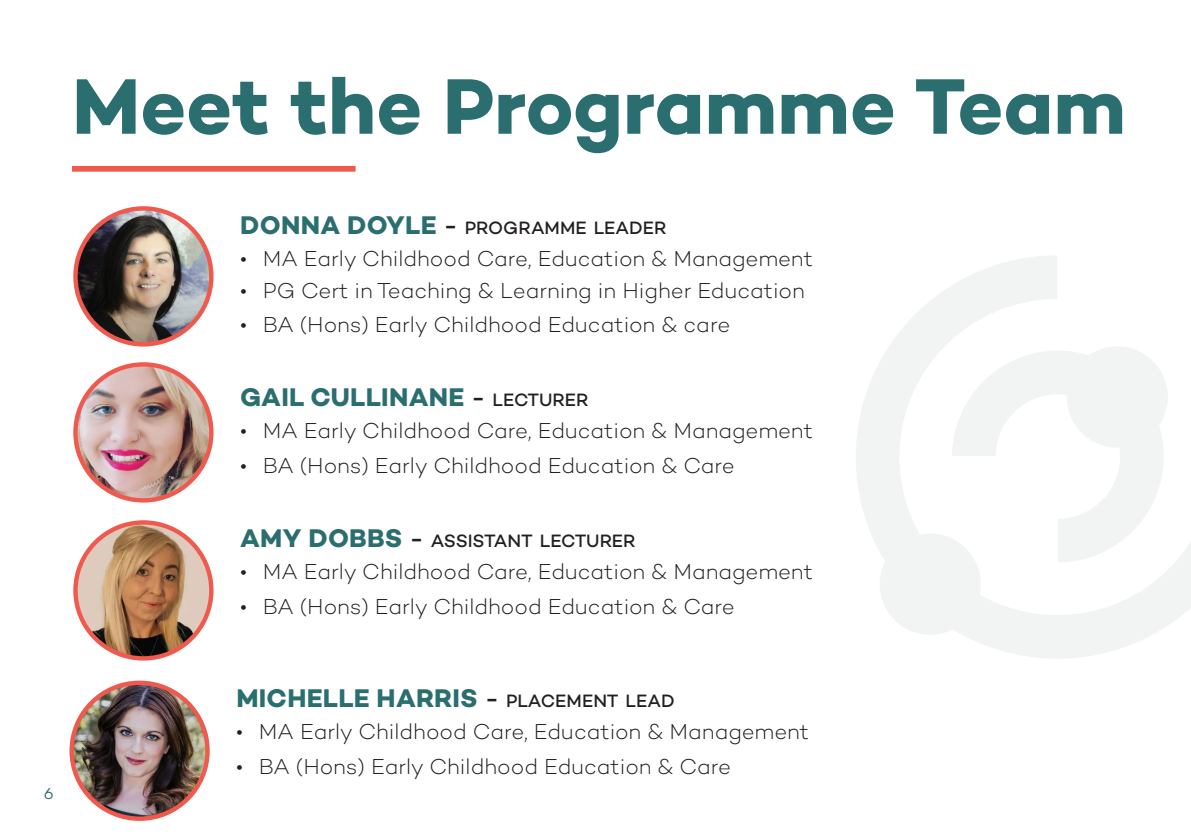
<style>
.page{position:relative;width:1191px;height:840px;background:#fff}
.page>*{position:absolute;margin:0;border:0;box-sizing:border-box;transform-origin:0 0}
.t1{font:700 80px "Campton";color:#2b6e70}
.t2{font:700 26px "Campton";letter-spacing:.01em;color:#2b6e70}
.t3{font:300 22px "Campton";color:#231f20}
.t4{font:500 18.2px "Campton";color:#231f20}
.t5{font:16px "Campton";color:#2b6e70}
.s1{font-weight:700;font-size:26px;color:#2b6e70}
.s2{font-size:26px}
.s3{font-weight:500;color:#231f20}
.s4{font-weight:500;font-size:18.2px;color:#231f20}
</style>
<div class="page">
<div style="left:72px;top:166px;width:283px;height:5px;background:#f0594d"></div>
<img style="left:75px;top:208px;width:136px;height:136px;border-radius:68px">
<div style="left:73px;top:206px;width:140px;height:140px;border:4px solid #f0594d;border-radius:50%"></div>
<img style="left:75px;top:364px;width:136px;height:136px;border-radius:67px">
<div style="left:73px;top:362px;width:140px;height:140px;border:4px solid #f0594d;border-radius:50%"></div>
<img style="left:75px;top:522px;width:136px;height:136px;border-radius:68px">
<div style="left:73px;top:520px;width:140px;height:140px;border:4px solid #f0594d;border-radius:50%"></div>
<img style="left:72px;top:682px;width:135px;height:136px;border-radius:68px">
<div style="left:69px;top:680px;width:141px;height:140px;border:4px solid #f0594d;border-radius:50%"></div>
<svg style="left:856px;top:256px;width:335px;height:402px"></svg>
<svg style="left:952px;top:346px;width:215px;height:216px"></svg>
<h1 class="t1" style="left:72px;top:55px;width:1055px">Meet the Programme Team</h1>
<p class="t4" style="left:240px;top:216px;width:428px"><span class="s1">DONNA DOYLE</span> <span class="s2">-</span> PROGRAMME LEADER</p>
<p class="t3" style="left:240px;top:244px;width:574px">• MA Early Childhood Care, Education &amp; Management</p>
<p class="t3" style="left:240px;top:276px;width:566px">• PG Cert in Teaching &amp; Learning in Higher Education</p>
<p class="t3" style="left:240px;top:311px;width:492px">• BA (Hons) Early Childhood Education &amp; care</p>
<p class="t2" style="left:240px;top:380px;width:350px">GAIL CULLINANE <span class="s3">-</span> <span class="s4">LECTURER</span></p>
<p class="t3" style="left:240px;top:417px;width:574px">• MA Early Childhood Care, Education &amp; Management</p>
<p class="t3" style="left:240px;top:451px;width:496px">• BA (Hons) Early Childhood Education &amp; Care</p>
<p class="t4" style="left:240px;top:529px;width:397px"><span class="s1">AMY DOBBS</span> <span class="s2">-</span> ASSISTANT LECTURER</p>
<p class="t3" style="left:240px;top:557px;width:574px">• MA Early Childhood Care, Education &amp; Management</p>
<p class="t3" style="left:240px;top:592px;width:496px">• BA (Hons) Early Childhood Education &amp; Care</p>
<p class="t5" style="left:44px;top:783px;width:11px">6</p>
<p class="t2" style="left:236px;top:681px;width:440px">MICHELLE HARRIS <span class="s3">-</span> <span class="s4">PLACEMENT LEAD</span></p>
<p class="t3" style="left:236px;top:718px;width:574px">• MA Early Childhood Care, Education &amp; Management</p>
<p class="t3" style="left:236px;top:752px;width:496px">• BA (Hons) Early Childhood Education &amp; Care</p>
</div>
